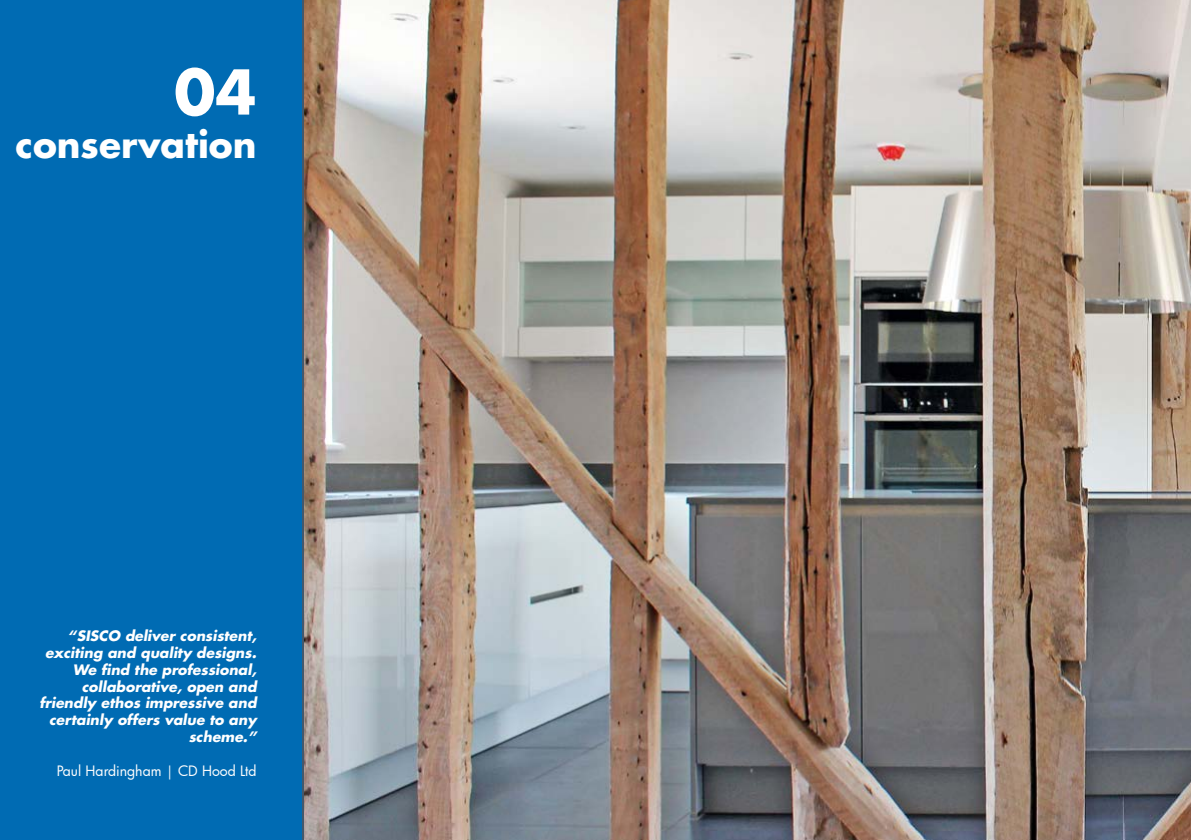
<style>
.page{position:relative;width:1191px;height:840px;background:#fff}
.page>*{position:absolute;margin:0;border:0;box-sizing:border-box;transform-origin:0 0}
.t1{font:700 60px "Futura";color:#fff}
.t2{font:700 36px "Futura";color:#fff}
.t3{font:italic 700 14px/16.8px "Futura";color:#fff;text-align:right}
.t4{font:14px "Futura";color:#fff}
</style>
<div class="page">
<img style="left:304px;top:0;width:887px;height:839px">
<div style="left:0;top:0;width:304px;height:839px;background:#006bb3"></div>
<h1 class="t1" style="left:174px;top:52px;width:84px">04</h1>
<h2 class="t2" style="left:16px;top:120px;width:242px">conservation</h2>
<p class="t3" style="left:39px;top:627px;width:219px">“SISCO deliver consistent, exciting and quality designs.<br>We find the professional, collaborative, open and friendly ethos impressive and certainly offers value to any scheme.”</p>
<p class="t4" style="left:57px;top:760px;width:201px">Paul Hardingham | CD Hood Ltd</p>
</div>
